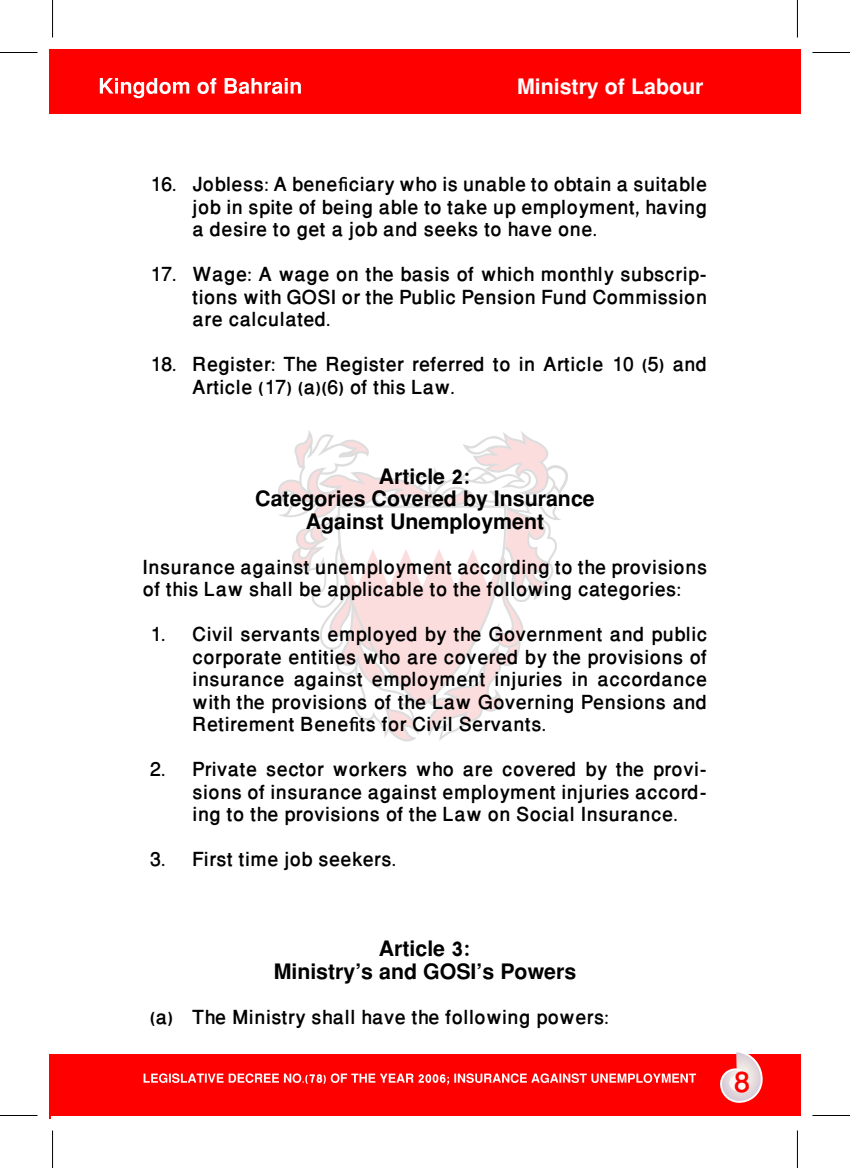
<style>
.page{position:relative;width:850px;height:1168px;background:#fff}
.page>*{position:absolute;margin:0;border:0;box-sizing:border-box;transform-origin:0 0}
.t1{font:500 40px "Win Soft Pro";color:#f00}
.t2{font:700 30px/22.5px "Win Soft Pro";color:#010000;text-align:center}
.t3{font:700 30px "Win Soft Pro";color:#fff}
.t4{font:500 27.5px/22.5px "Win Soft Pro";color:#010000}
</style>
<div class="page">
<div style="left:50px;top:49px;width:750px;height:65px;background:#f00"></div>
<div style="left:50px;top:1054px;width:750px;height:62px;background:#f00"></div>
<svg style="left:278px;top:430px;width:290px;height:312px"></svg>
<hr style="left:49px;top:49px;width:1px;height:65px;background:#f00">
<hr style="left:49px;top:1054px;width:1px;height:65px;background:#f00">
<svg style="left:143px;top:1073px;width:552px;height:12px"></svg>
<svg style="left:100px;top:78px;width:201px;height:20px"></svg>
<svg style="left:720px;top:1052px;width:43px;height:51px"></svg>
<div style="left:729px;top:1075px;width:16px;height:15px;background:#fbf9f6;border-radius:50%"></div>
<hr style="left:0;top:52px;width:38px;height:1px;background:#000">
<hr style="left:812px;top:52px;width:37px;height:1px;background:#000">
<hr style="left:0;top:1115px;width:38px;height:1px;background:#000">
<hr style="left:812px;top:1115px;width:37px;height:1px;background:#000">
<hr style="left:52px;top:0;width:1px;height:38px;background:#000">
<hr style="left:52px;top:1130px;width:1px;height:38px;background:#000">
<hr style="left:796px;top:0;width:1px;height:38px;background:#000">
<hr style="left:796px;top:1130px;width:1px;height:38px;background:#000">
<p class="t3" style="left:517px;top:64px;width:188px">Ministry of Labour</p>
<p class="t4" style="left:150px;top:174px;width:29px">16.</p>
<p class="t4" style="left:150px;top:264px;width:29px">17.</p>
<p class="t4" style="left:150px;top:354px;width:29px">18.</p>
<p class="t4" style="left:192px;top:174px;width:516px">Jobless A: beneficiary who is unable to obtain a suitable</p>
<p class="t4" style="left:192px;top:196px;width:516px">job in spite of being able to take up employment, having a desire to get a job and seeks to have one.</p>
<p class="t4" style="left:192px;top:264px;width:516px">Wage A: wage on the basis of which monthly subscrip-</p>
<p class="t4" style="left:192px;top:286px;width:516px">tions with GOSI or the Public Pension Fund Commission</p>
<p class="t4" style="left:192px;top:297px;width:516px;line-height:45px">are calculated.<br>Register: The Register referred to in Article 10 5( ) and</p>
<p class="t4" style="left:192px;top:376px;width:264px">Article (17) ( 6) (a ) of this Law.</p>
<p class="t2" style="left:255px;top:464px;width:341px">Article 2:<br>Categories Covered by Insurance<br>Against Unemployment</p>
<p class="t4" style="left:142px;top:556px;width:566px">Insurance against unemployment according to the provisions of this Law shall be applicable to the following categories:</p>
<p class="t4" style="left:192px;top:624px;width:516px">Civil servants employed by the Government and public</p>
<p class="t4" style="left:150px;top:624px;width:18px">1.</p>
<p class="t4" style="left:150px;top:759px;width:18px">2.</p>
<p class="t4" style="left:150px;top:849px;width:18px">3.</p>
<p class="t4" style="left:192px;top:646px;width:516px;text-align:justify">corporate entities who are covered by the provisions of insurance against employment injuries in accordance with the provisions of the Law Governing Pensions and Retirement Benefits for Civil Servants.</p>
<p class="t4" style="left:192px;top:759px;width:516px">Private sector workers who are covered by the provi-</p>
<p class="t4" style="left:192px;top:781px;width:516px">sions of insurance against employment injuries accord-</p>
<p class="t4" style="left:192px;top:804px;width:487px">ing to the provisions of the Law on Social Insurance.</p>
<p class="t4" style="left:192px;top:849px;width:205px">First time job seekers.</p>
<p class="t4" style="left:150px;top:1006px;width:22px">)a(</p>
<p class="t2" style="left:273px;top:937px;width:304px">Article 3:<br>Ministry s’ and GOSI s’ Powers</p>
<p class="t4" style="left:192px;top:1006px;width:418px">The Ministry shall have the following powers:</p>
<h1 class="t1" style="left:733px;top:1054px;width:18px">8</h1>
</div>
